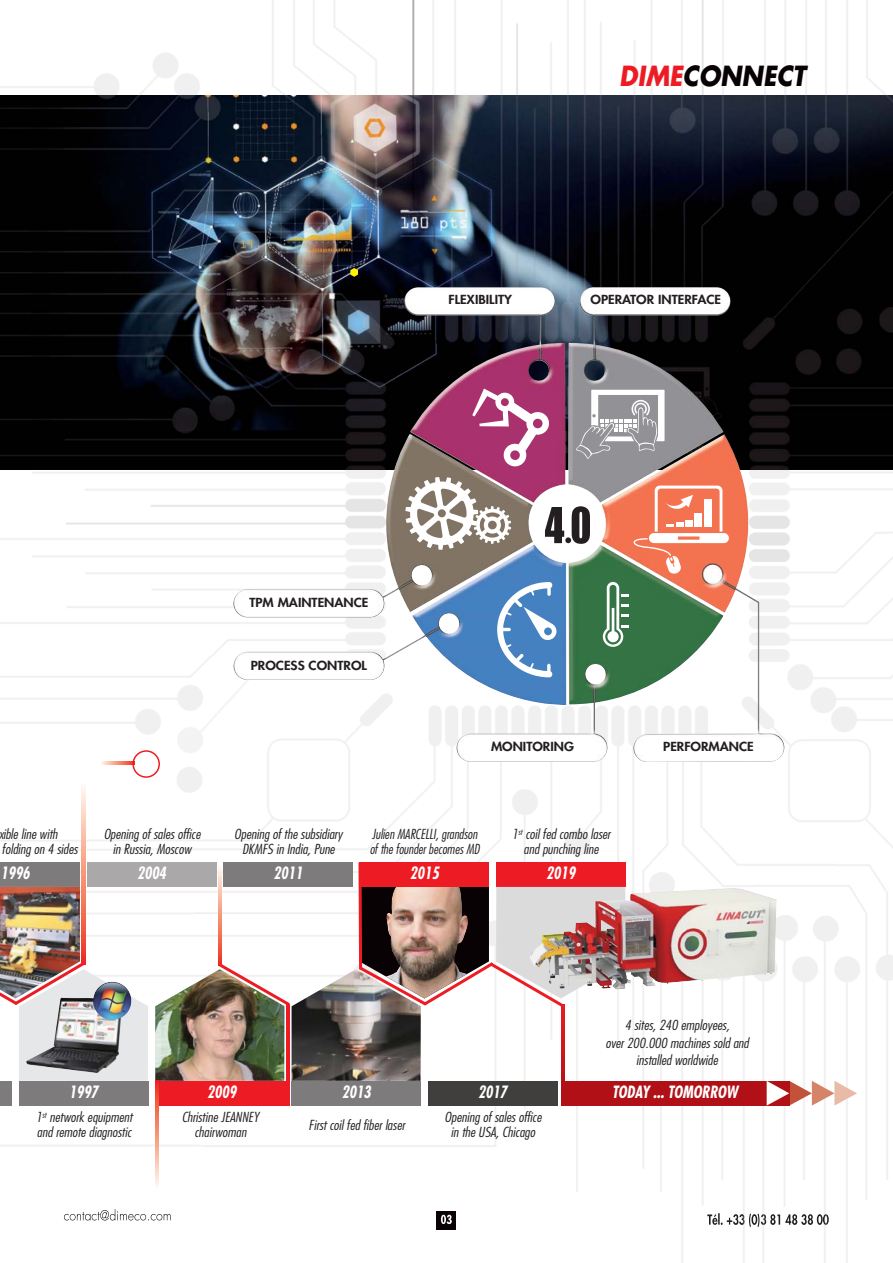
<style>
.page{position:relative;width:893px;height:1263px;background:#fff}
.page>*{position:absolute;margin:0;border:0;box-sizing:border-box;transform-origin:0 0}
.t1{font:italic 700 27px "Futura";color:#090204;scale:.9 1}
.t2{font:italic 700 condensed 16.5px "Futura";color:#fff;scale:.9 1}
.t3{font:italic 300 condensed 13.5px/15px "Futura";color:#231f20;text-align:center;scale:1.1 1}
.t4{font:italic 300 condensed 13.5px/15px "Futura";color:#231f20}
.t5{font:800 12.15px "Futura";color:#231f20;scale:1.1 1}
.s1{color:#ed1c24}
</style>
<div class="page">
<img style="left:0;top:0;width:892px;height:1263px">
<img style="left:437px;top:1212px;width:19px;height:17px">
<svg style="left:441px;top:1215px;width:11px;height:9px"></svg>
<img style="left:64px;top:1209px;width:84px;height:11px">
<img style="left:707px;top:1213px;width:98px;height:14px">
<svg style="left:350px;top:268px;width:8px;height:9px"></svg>
<div style="left:0;top:1081px;width:12px;height:24px;background:#7d7b7b"></div>
<div style="left:19px;top:1081px;width:129px;height:24px;background:#7d7b7b"></div>
<div style="left:0;top:863px;width:80px;height:24px;background:#7d7b7b"></div>
<div style="left:87px;top:863px;width:129px;height:24px;background:#aaa8a8"></div>
<div style="left:292px;top:1081px;width:129px;height:24px;background:#7d7b7b"></div>
<div style="left:428px;top:1081px;width:129px;height:24px;background:#413e3e"></div>
<div style="left:155px;top:1081px;width:133px;height:24px;background:#ed1c24"></div>
<img style="left:0;top:887px;width:148px;height:194px">
<svg style="left:82px;top:782px;width:3px;height:182px"></svg>
<svg style="left:100px;top:761px;width:32px;height:3px"></svg>
<svg style="left:132px;top:750px;width:28px;height:28px"></svg>
<svg style="left:155px;top:1083px;width:3px;height:105px"></svg>
<hr style="left:286px;top:1004px;width:4px;height:101px;background:#ed1c24">
<img style="left:93px;top:982px;width:38px;height:38px;border-radius:50%">
<img style="left:625px;top:888px;width:152px;height:101px">
<img style="left:233px;top:287px;width:551px;height:475px">
<svg style="left:575px;top:390px;width:89px;height:69px"></svg>
<svg style="left:603px;top:582px;width:26px;height:65px"></svg>
<svg style="left:497px;top:582px;width:59px;height:95px"></svg>
<svg style="left:472px;top:389px;width:78px;height:78px"></svg>
<svg style="left:634px;top:486px;width:95px;height:88px"></svg>
<svg style="left:545px;top:506px;width:45px;height:38px"></svg>
<svg style="left:405px;top:477px;width:106px;height:73px"></svg>
<div style="left:561px;top:1081px;width:228px;height:25px;background:#b01016"></div>
<img style="left:155px;top:860px;width:470px;height:221px">
<svg style="left:766px;top:1081px;width:91px;height:25px"></svg>
<h1 class="t1" style="left:619px;top:64px;width:213px"><span class="s1">DIME</span>CONNECT</h1>
<p class="t5" style="left:448px;top:294px;width:59px">FLEXIBILITY</p>
<p class="t5" style="left:590px;top:294px;width:120px">OPERATOR INTERFACE</p>
<p class="t5" style="left:249px;top:597px;width:110px">TPM MAINTENANCE</p>
<p class="t5" style="left:251px;top:660px;width:107px">PROCESS CONTROL</p>
<p class="t5" style="left:491px;top:741px;width:77px">MONITORING</p>
<p class="t5" style="left:663px;top:741px;width:84px">PERFORMANCE</p>
<p class="t3" style="left:-2px;top:827px;width:76px;text-align:left">xible line with folding on 4 sides</p>
<p class="t3" style="left:104px;top:827px;width:92px">Opening of salesoffice in Russia,Moscow</p>
<p class="t3" style="left:234px;top:827px;width:100px">Opening of the subsidiary<br>DKMFS in India,Pune</p>
<p class="t4" style="left:370px;top:827px;width:114px">Julien MARCELLI,grandson of the founderbecomesMD</p>
<p class="t3" style="left:512px;top:827px;width:93px">1<sup>st</sup> coilfed combo laser and punching line</p>
<p class="t2" style="left:1px;top:866px;width:37px">1996</p>
<p class="t2" style="left:137px;top:866px;width:37px">2004</p>
<p class="t2" style="left:273px;top:866px;width:37px">2011</p>
<p class="t2" style="left:410px;top:866px;width:37px">2015</p>
<p class="t2" style="left:546px;top:866px;width:37px">2019</p>
<p class="t3" style="left:605px;top:1018px;width:134px;line-height:17.5px">4 sites,240 employees, over200.000 machinessold and installed worldwide</p>
<p class="t2" style="left:69px;top:1084px;width:37px">1997</p>
<p class="t3" style="left:36px;top:1111px;width:91px;text-align:left">1<sup>st</sup> network equipment and remote diagnostic</p>
<p class="t2" style="left:207px;top:1084px;width:37px">2009</p>
<p class="t3" style="left:182px;top:1111px;width:74px">Christine JEANNEY chairwoman</p>
<p class="t2" style="left:342px;top:1084px;width:37px">2013</p>
<p class="t3" style="left:309px;top:1118px;width:91px">Firstcoilfed fiberlaser</p>
<p class="t2" style="left:478px;top:1084px;width:37px">2017</p>
<p class="t3" style="left:445px;top:1111px;width:92px">Opening of salesoffice in the USA,Chicago</p>
<p class="t2" style="left:612px;top:1084px;width:144px">TODAY ... TOMORROW</p>
</div>
